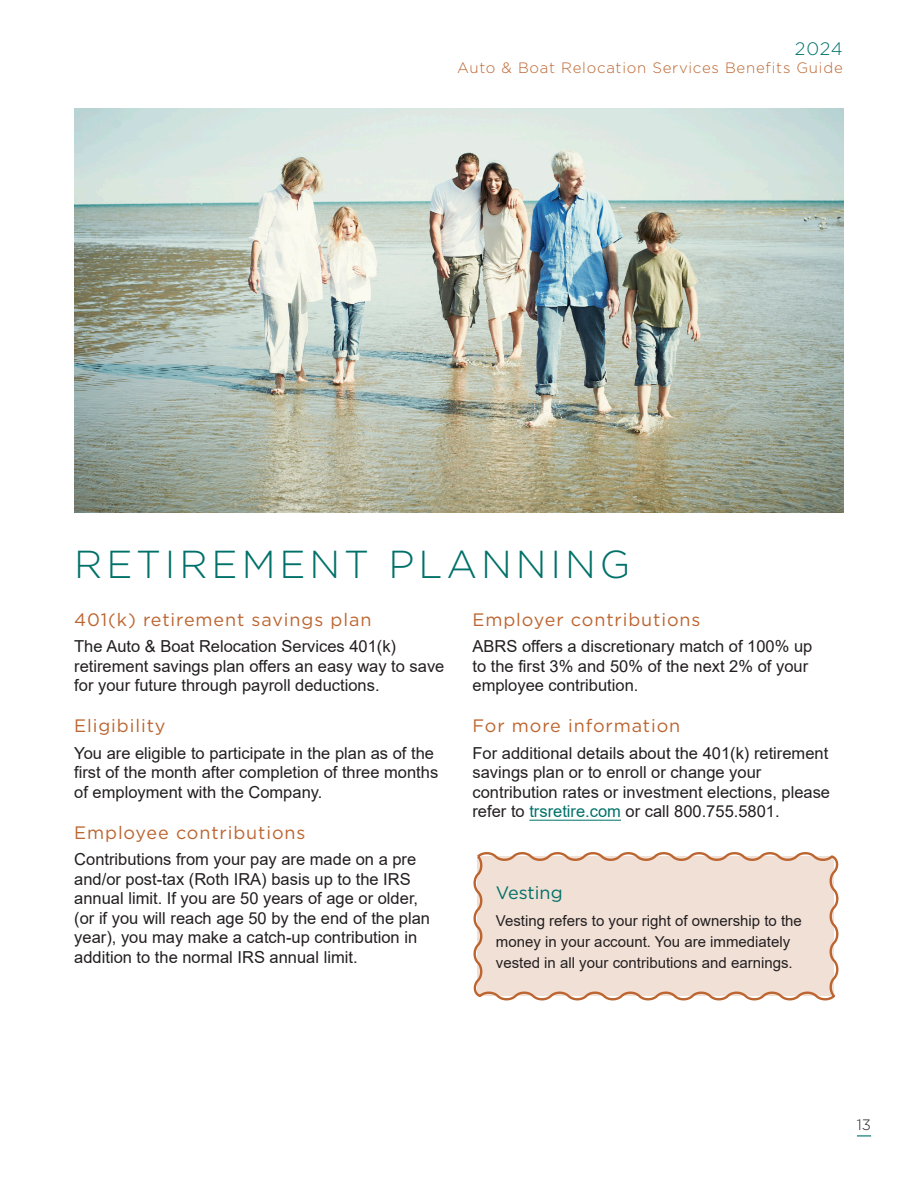
<style>
.page{position:relative;width:918px;height:1188px;background:#fff}
.page>*{position:absolute;margin:0;border:0;box-sizing:border-box;transform-origin:0 0}
.Section_Title{font:300 39px "Gotham";letter-spacing:.1em;color:#007169}
.Header_1{font:18px "Gotham";letter-spacing:.05em;color:#bc6530}
.Sidebar_Header{font:18px "Gotham";color:#007169}
.t1{font:300 18px "Gotham";color:#007169}
.Body_Text_Print{font:16.5px/19.5px "Arial";color:#231f20}
.Sidebar{font:15px/21px "Arial";color:#231f20}
.t2{font:300 15px "Gotham";letter-spacing:.05em;color:#bc6530}
.t3{font:300 15px "Gotham";color:#231f20}
.s1{color:#007169}
</style>
<div class="page">
<hr style="left:529px;top:820px;width:92px;height:1px;background:#007169">
<img style="left:74px;top:108px;width:770px;height:405px">
<svg style="left:857px;top:1135px;width:14px;height:1px"></svg>
<svg style="left:473px;top:852px;width:366px;height:149px"></svg>
<p class="t1" style="left:795px;top:37px;width:49px">2024</p>
<p class="t2" style="left:457px;top:58px;width:387px">Auto &amp; Boat Relocation Services Benefits Guide</p>
<p class="Section_Title" style="left:74px;top:539px;width:558px">RETIREMENT PLANNING</p>
<p class="Header_1" style="left:74px;top:608px;width:299px">401(k) retirement savings plan</p>
<p class="Body_Text_Print" style="left:74px;top:637px;width:372px">The Auto &amp; Boat Relocation Services 401(k) retirement savings plan offers an easy way to save for your future through payroll deductions.</p>
<p class="Header_1" style="left:74px;top:715px;width:93px">Eligibility</p>
<p class="Body_Text_Print" style="left:74px;top:743px;width:366px">You are eligible to participate in the plan as of the first of the month after completion of three months of employment with the Company.</p>
<p class="Header_1" style="left:74px;top:821px;width:233px">Employee contributions</p>
<p class="Body_Text_Print" style="left:74px;top:850px;width:357px">Contributions from your pay are made on a pre and/or post-tax (Roth IRA) basis up to the IRS annual limit. If you are 50 years of age or older, (or if you will reach age 50 by the end of the plan year), you may make a catch-up contribution in addition to the normal IRS annual limit.</p>
<p class="Header_1" style="left:472px;top:608px;width:229px">Employer contributions</p>
<p class="Body_Text_Print" style="left:472px;top:637px;width:341px">ABRS offers a discretionary match of 100% up to the first 3% and 50% of the next 2% of your employee contribution.</p>
<p class="Header_1" style="left:472px;top:715px;width:209px">For more information</p>
<p class="Body_Text_Print" style="left:472px;top:743px;width:359px">For additional details about the 401(k) retirement savings plan or to enroll or change your contribution rates or investment elections, please refer to <span class="s1">trsretire.com</span> or call 800.755.5801.</p>
<p class="Sidebar_Header" style="left:496px;top:881px;width:68px">Vesting</p>
<p class="Sidebar" style="left:496px;top:910px;width:307px">Vesting refers to your right of ownership to the money in your account. You are immediately vested in all your contributions and earnings.</p>
<p class="t3" style="left:857px;top:1115px;width:16px">13</p>
</div>
